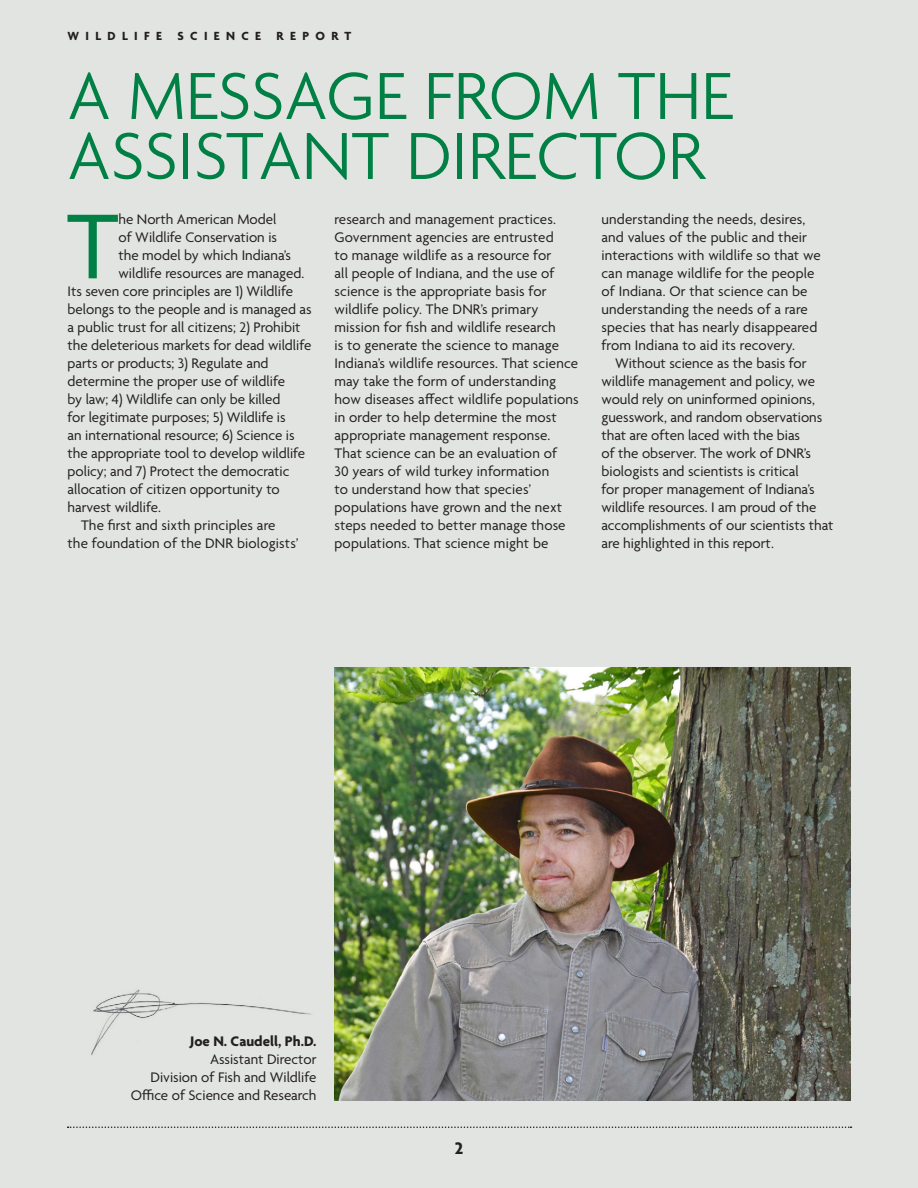
<style>
.page{position:relative;width:918px;height:1188px;background:#e2e4e2}
.page>*{position:absolute;margin:0;border:0;box-sizing:border-box;transform-origin:0 0}
.body{font:99.6px "Agenda";color:#008044}
.heading{font:300 72px "Agenda";color:#008044}
.t1{font:700 18px "Agenda";color:#231f20}
.body-2{font:15px/18px "Agenda";color:#231f20}
.body-3{font:700 15px "Agenda";color:#231f20}
.t2{font:700 12.75px "Agenda";letter-spacing:.5em;color:#231f20}
</style>
<div class="page">
<svg style="left:68px;top:1126px;width:783px;height:2px"></svg>
<img style="left:334px;top:667px;width:516px;height:433px">
<img style="left:91px;top:989px;width:221px;height:66px">
<p class="t2" style="left:68px;top:30px;width:285px">WILDLIFE SCIENCE REPORT</p>
<p class="heading" style="left:68px;top:57px;width:667px">A MESSAGE FROM THE</p>
<p class="heading" style="left:68px;top:117px;width:638px">ASSISTANT DIRECTOR</p>
<p class="body-2" style="left:334px;top:211px;width:246px">research and management practices.<br>Government agencies are entrusted<br>to manage wildlife as a resource for<br>all people of Indiana, and the use of science is the appropriate basis for wildlife policy. The DNR’s primary mission for fish and wildlife research<br>is to generate the science to manage Indiana’s wildlife resources. That science may take the form of understanding how diseases affect wildlife populations in order to help determine the most appropriate management response.<br>That science can be an evaluation of<br>30 years of wild turkey information<br>to understand how that species’ populations have grown and the next steps needed to better manage those populations. That science might be</p>
<p class="body-2" style="left:602px;top:211px;width:221px">understanding the needs, desires, and values of the public and their interactions with wildlife so that we can manage wildlife for the people of Indiana. Or that science can be understanding the needs of a rare species that has nearly disappeared from Indiana to aid its recovery.</p>
<p class="body" style="left:67px;top:193px;width:53px">T</p>
<p class="body-2" style="left:119px;top:211px;width:159px">he North American Model</p>
<p class="body-2" style="left:119px;top:229px;width:160px">of Wildlife Conservation is</p>
<p class="body-2" style="left:119px;top:247px;width:174px">the model by which Indiana’s</p>
<p class="body-2" style="left:119px;top:265px;width:187px">wildlife resources are managed.</p>
<p class="body-2" style="left:68px;top:283px;width:227px">Its seven core principles are 1) Wildlife</p>
<p class="body-2" style="left:68px;top:301px;width:246px">belongs to the people and is managed as</p>
<p class="body-2" style="left:68px;top:319px;width:235px">a public trust for all citizens; 2) Prohibit</p>
<p class="body-2" style="left:68px;top:337px;width:245px">the deleterious markets for dead wildlife</p>
<p class="body-2" style="left:68px;top:355px;width:203px">parts or products; 3) Regulate and</p>
<p class="body-2" style="left:68px;top:373px;width:219px">determine the proper use of wildlife</p>
<p class="body-2" style="left:68px;top:391px;width:214px">by law; 4) Wildlife can only be killed</p>
<p class="body-2" style="left:68px;top:409px;width:220px">for legitimate purposes; 5) Wildlife is</p>
<p class="body-2" style="left:68px;top:427px;width:229px">an international resource; 6) Science is</p>
<p class="body-2" style="left:68px;top:445px;width:239px">the appropriate tool to develop wildlife</p>
<p class="body-2" style="left:68px;top:463px;width:223px">policy; and 7) Protect the democratic</p>
<p class="body-2" style="left:68px;top:481px;width:214px">allocation of citizen opportunity to</p>
<p class="body-2" style="left:68px;top:499px;width:95px">harvest wildlife.</p>
<p class="body-2" style="left:68px;top:517px;width:233px;text-indent:14px">The first and sixth principles are the foundation of the DNR biologists’</p>
<p class="body-2" style="left:602px;top:355px;width:233px;text-indent:14px">Without science as the basis for wildlife management and policy, we would rely on uninformed opinions, guesswork, and random observations that are often laced with the bias<br>of the observer. The work of DNR’s biologists and scientists is critical<br>for proper management of Indiana’s wildlife resources. I am proud of the accomplishments of our scientists that are highlighted in this report.</p>
<p class="body-3" style="left:190px;top:1033px;width:128px">Joe N. Caudell, Ph.D.</p>
<p class="body-2" style="left:210px;top:1051px;width:108px">Assistant Director</p>
<p class="body-2" style="left:150px;top:1069px;width:168px">Division of Fish and Wildlife</p>
<p class="body-2" style="left:131px;top:1087px;width:187px">Office of Science and Research</p>
<p class="t1" style="left:455px;top:1139px;width:10px">2</p>
</div>
